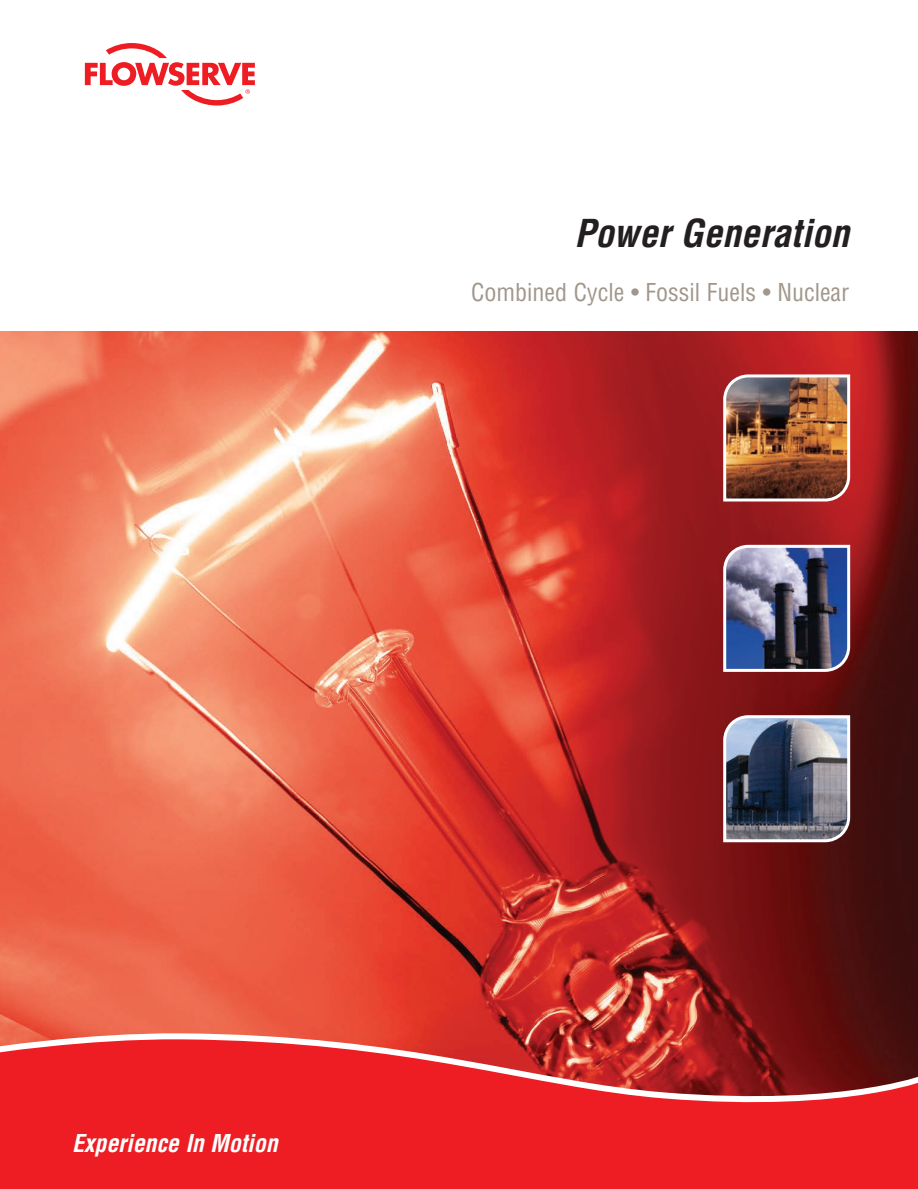
<style>
.page{position:relative;width:918px;height:1189px;background:#fff}
.page>*{position:absolute;margin:0;border:0;box-sizing:border-box;transform-origin:0 0}
.MB-Brochure_Title{font:italic 700 condensed 37.5px "Helvetica LT Std";color:#231f20}
.MB-Body_Copy{font:italic 700 condensed 24px "Helvetica LT Std";letter-spacing:-.005em;color:#fff}
.MB-Brochure_Sub_Titl{font:condensed 24px "Helvetica LT Std";color:#a1968b}
</style>
<div class="page">
<img style="left:0;top:332px;width:918px;height:700px">
<svg style="left:85px;top:43px;width:170px;height:62px"></svg>
<svg style="left:0;top:1032px;width:918px;height:6px;background:#c04f46"></svg>
<svg style="left:0;top:1038px;width:918px;height:150px;background:#e0252a"></svg>
<svg style="left:722px;top:713px;width:130px;height:130px;background:#6b6d7c"></svg>
<img style="left:722px;top:373px;width:130px;height:130px">
<img style="left:722px;top:543px;width:130px;height:130px">
<p class="MB-Brochure_Title" style="left:574px;top:210px;width:276px">Power Generation</p>
<p class="MB-Brochure_Sub_Titl" style="left:471px;top:277px;width:380px">Combined Cycle • Fossil Fuels • Nuclear</p>
<p class="MB-Body_Copy" style="left:72px;top:1128px;width:207px">Experience In Motion</p>
<p class="MB-Body_Copy" style="left:84px;top:1128px;width:207px">Experience In Motion</p>
</div>
